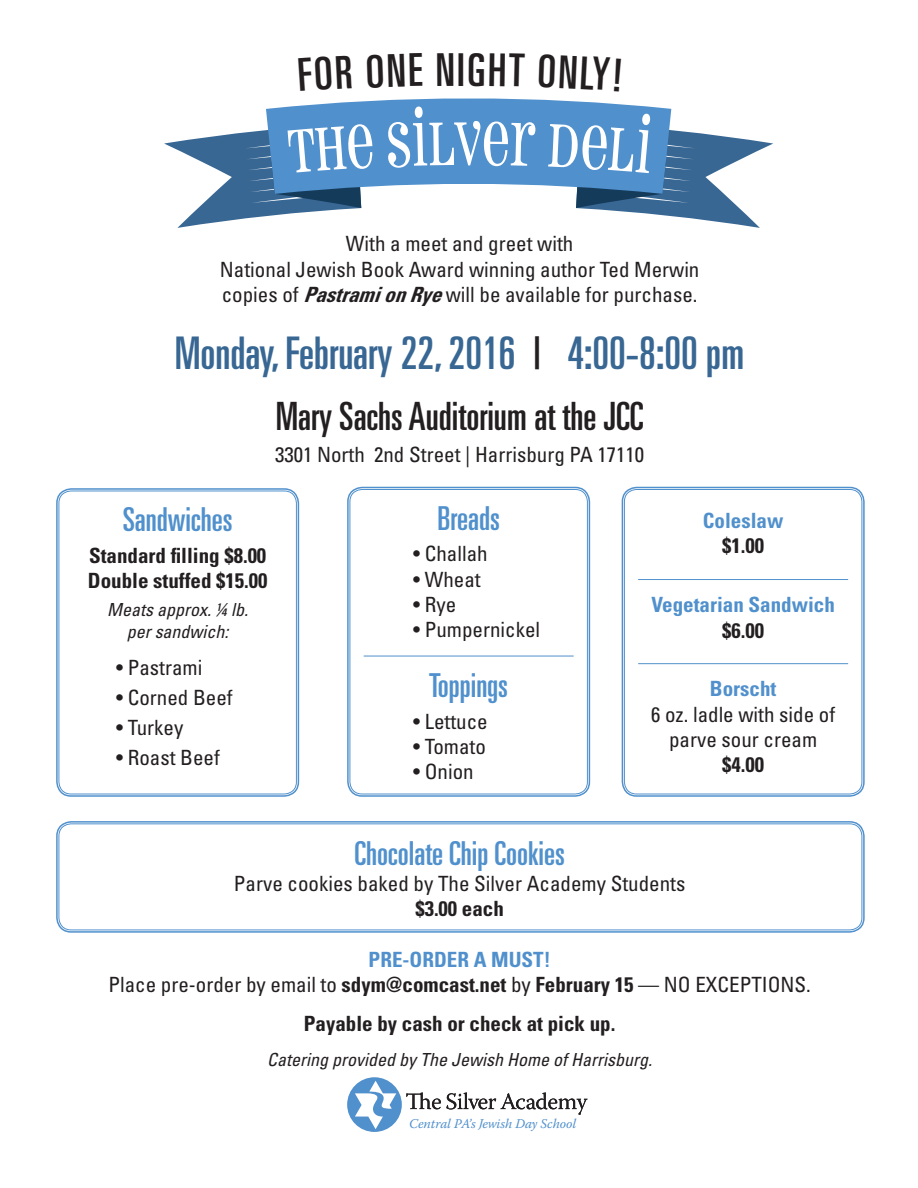
<style>
.page{position:relative;width:918px;height:1188px;background:#fff}
.page>*{position:absolute;margin:0;border:0;box-sizing:border-box;transform-origin:0 0}
.t1{font:61.8px "Pharmacy";color:#fff}
.t2{font:ultra-condensed 45.3px "Univers";color:#231f20}
.t3{font:ultra-condensed 45px "Univers";color:#386794}
.t4{font:ultra-condensed 39px "Univers";color:#231f20}
.t5{font:ultra-condensed 33px "Univers";color:#5090cc}
.t6{font:condensed 21px/25.2px "Univers";color:#231f20;text-align:center}
.t7{font:700 condensed 21px/25.2px "Univers";color:#231f20}
.t8{font:700 condensed 21px/25.2px "Univers";color:#5090cc;text-align:center}
.t9{font:italic condensed 18px/21.6px "Univers";color:#231f20;text-align:center}
.t10{font:italic 13.35px "Warnock Pro";color:#5090cc}
.s1{font-weight:700;font-style:italic}
.s2{color:#231f20}
.s3{font-weight:700;color:#5090cc}
.s4{font-weight:700}
</style>
<div class="page">
<div style="left:347px;top:1077px;width:55px;height:55px;background:#5090cc;border-radius:50%"></div>
<svg style="left:355px;top:1081px;width:41px;height:48px"></svg>
<svg style="left:406px;top:1092px;width:182px;height:23px"></svg>
<div style="left:56px;top:488px;width:243px;height:309px;border:2px solid #5090cc;border-radius:14px"></div>
<div style="left:59px;top:491px;width:238px;height:303px;border:1px solid #5090cc;border-radius:12px"></div>
<hr style="left:364px;top:656px;width:210px;height:1px;background:#5090cc">
<div style="left:347px;top:487px;width:243px;height:310px;border:2px solid #5090cc;border-radius:14px"></div>
<div style="left:350px;top:489px;width:238px;height:305px;border:1px solid #5090cc;border-radius:12px"></div>
<hr style="left:638px;top:579px;width:210px;height:1px;background:#5090cc">
<hr style="left:638px;top:663px;width:210px;height:1px;background:#5090cc">
<div style="left:622px;top:487px;width:243px;height:310px;border:2px solid #5090cc;border-radius:14px"></div>
<div style="left:624px;top:489px;width:238px;height:305px;border:1px solid #5090cc;border-radius:12px"></div>
<div style="left:56px;top:821px;width:809px;height:112px;border:2px solid #5090cc;border-radius:14px"></div>
<div style="left:59px;top:824px;width:803px;height:106px;border:1px solid #5090cc;border-radius:12px"></div>
<svg style="left:164px;top:98px;width:609px;height:130px"></svg>
<h2 class="t2" style="left:436px;top:44px;width:52px">NIG</h2>
<h1 class="t1" style="left:453px;top:103px;width:28px">v</h1>
<p class="t6" style="left:220px;top:231px;width:481px">With a meet and greet with<br>National Jewish Book Award winning author Ted Merwin copies of <span class="s1">Pastrami on Rye</span> will be available for purchase.</p>
<p class="t3" style="left:175px;top:328px;width:571px">Monday, February 22, 2016 <span class="s2">|</span> 4:00-8:00 pm</p>
<p class="t4" style="left:276px;top:394px;width:369px">Mary Sachs Auditorium at the JCC</p>
<p class="t6" style="left:275px;top:441px;width:371px">3301 North 2nd Street | Harrisburg PA 17110</p>
<p class="t5" style="left:123px;top:501px;width:111px">Sandwiches</p>
<p class="t7" style="left:88px;top:543px;width:181px">Standard filling $8.00<br>Double stuffed $15.00</p>
<p class="t9" style="left:107px;top:599px;width:142px">Meats approx. ¼ lb. per sandwich:</p>
<p class="t6" style="left:116px;top:654px;width:88px">• Pastrami</p>
<p class="t6" style="left:116px;top:684px;width:118px">• Corned Beef</p>
<p class="t6" style="left:116px;top:714px;width:69px">• Turkey</p>
<p class="t6" style="left:116px;top:744px;width:105px">• Roast Beef</p>
<p class="t5" style="left:438px;top:499px;width:64px">Breads</p>
<p class="t6" style="left:413px;top:541px;width:76px">• Challah</p>
<p class="t6" style="left:413px;top:566px;width:69px">• Wheat</p>
<p class="t6" style="left:413px;top:592px;width:45px">• Rye</p>
<p class="t6" style="left:413px;top:617px;width:129px">• Pumpernickel</p>
<p class="t5" style="left:429px;top:666px;width:80px">Toppings</p>
<p class="t6" style="left:413px;top:709px;width:76px">• Lettuce</p>
<p class="t6" style="left:413px;top:734px;width:74px">• Tomato</p>
<p class="t6" style="left:413px;top:759px;width:62px">• Onion</p>
<p class="t8" style="left:703px;top:508px;width:82px">Coleslaw <span class="s2">$1.00</span></p>
<p class="t8" style="left:651px;top:592px;width:185px">Vegetarian Sandwich <span class="s2">$6.00</span></p>
<p class="t6" style="left:651px;top:676px;width:186px"><span class="s3">Borscht<br></span>6 oz. ladle with side of parve sour cream <span class="s4">$4.00</span></p>
<p class="t5" style="left:355px;top:835px;width:212px">Chocolate Chip Cookies</p>
<p class="t6" style="left:234px;top:870px;width:453px">Parve cookies baked by The Silver Academy Students <span class="s4">$3.00 each</span></p>
<p class="t6" style="left:108px;top:946px;width:704px"><span class="s3">PRE-ORDER A MUST!<br></span>Place pre-order by email to <span class="s4">sdym@comcast.net</span> by <span class="s4">February 15</span> — NO EXCEPTIONS.</p>
<p class="t7" style="left:304px;top:1011px;width:313px">Payable by cash or check at pick up.</p>
<p class="t9" style="left:267px;top:1048px;width:386px">Catering provided by The Jewish Home of Harrisburg.</p>
<p class="t10" style="left:409px;top:1115px;width:169px">Central PA’s Jewish Day School</p>
</div>
